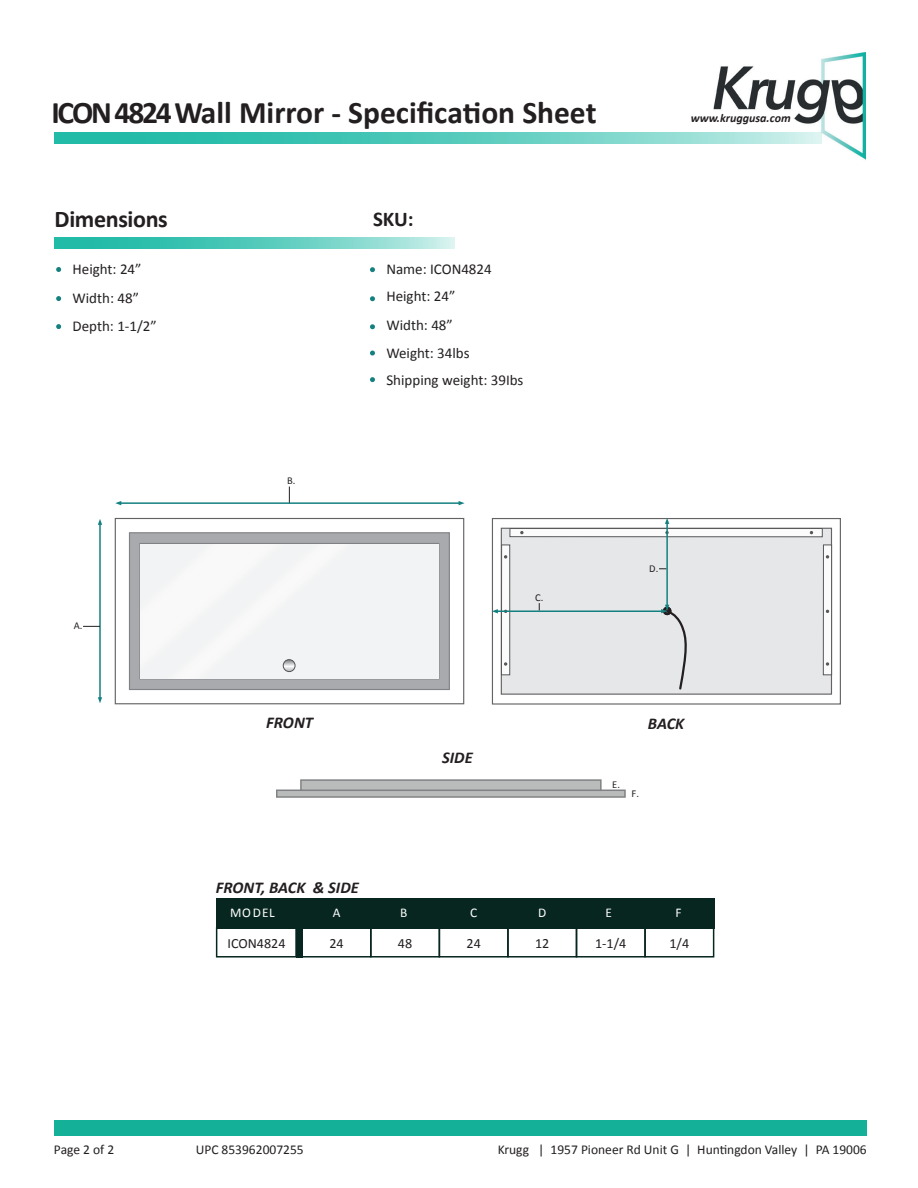
<style>
.page{position:relative;width:918px;height:1188px;background:#fff}
.page>*{position:absolute;margin:0;border:0;box-sizing:border-box;transform-origin:0 0}
.t1{font:700 31.5px "Calibri";color:#231f20}
.t2{font:700 24px "Calibri";letter-spacing:-.015em;color:#231f20}
.t3{font:700 21px "Calibri";color:#231f20}
.t4{font:italic 700 16.5px "Calibri";color:#231f20}
.t5{font:15px/28.5px "Calibri";color:#231f20}
.t6{font:14.1px "Calibri";color:#231f20}
.t7{font:13.5px "Calibri";color:#231f20}
.t8{font:13.35px "Calibri";letter-spacing:.075em;color:#fff}
.t9{font:italic 700 12px "Calibri";color:#231f20}
.t10{font:10.5px "Calibri";color:#231f20}
</style>
<div class="page">
<div style="left:54px;top:1120px;width:813px;height:16px;background:#15b098"></div>
<img style="left:713px;top:52px;width:153px;height:108px">
<svg style="left:55px;top:132px;width:767px;height:11px"></svg>
<div style="left:216px;top:898px;width:498px;height:30px;background:#07261f"></div>
<div style="left:296px;top:922px;width:6px;height:36px;background:#07261f"></div>
<div style="left:216px;top:927px;width:81px;height:31px;border:2px solid #07261f"></div>
<div style="left:301px;top:927px;width:71px;height:31px;border:2px solid #07261f"></div>
<div style="left:370px;top:927px;width:70px;height:31px;border:2px solid #07261f"></div>
<div style="left:439px;top:927px;width:70px;height:31px;border:2px solid #07261f"></div>
<div style="left:507px;top:927px;width:70px;height:31px;border:2px solid #07261f"></div>
<div style="left:576px;top:927px;width:70px;height:31px;border:2px solid #07261f"></div>
<div style="left:644px;top:927px;width:70px;height:31px;border:2px solid #07261f"></div>
<div style="left:115px;top:518px;width:349px;height:186px;border:1px solid #636366"></div>
<svg style="left:128px;top:532px;width:322px;height:158px;fill:#a8aaad"></svg>
<div style="left:141px;top:544px;width:297px;height:134px;background:#f2f3f4"></div>
<svg style="left:283px;top:660px;width:12px;height:12px"></svg>
<div style="left:283px;top:659px;width:12px;height:13px;border:1px solid #535355;border-radius:50%"></div>
<hr style="left:99px;top:524px;width:2px;height:175px;background:#148080">
<svg style="left:98px;top:697px;width:4px;height:6px"></svg>
<svg style="left:98px;top:519px;width:4px;height:6px"></svg>
<svg style="left:83px;top:626px;width:17px;height:1px"></svg>
<div style="left:277px;top:790px;width:348px;height:7px;background:#babbbb"></div>
<div style="left:276px;top:790px;width:350px;height:8px;border:2px solid #808285"></div>
<div style="left:301px;top:780px;width:300px;height:10px;background:#babbbb"></div>
<div style="left:300px;top:779px;width:302px;height:12px;border:2px solid #808285"></div>
<svg style="left:54px;top:238px;width:400px;height:11px"></svg>
<svg style="left:56px;top:267px;width:5px;height:5px"></svg>
<svg style="left:56px;top:296px;width:5px;height:5px"></svg>
<svg style="left:56px;top:324px;width:5px;height:5px"></svg>
<div style="left:492px;top:518px;width:349px;height:187px;border:1px solid #636366"></div>
<div style="left:501px;top:528px;width:330px;height:166px;background:#e6e7e9"></div>
<div style="left:510px;top:529px;width:312px;height:8px;background:#fbfbfc"></div>
<div style="left:509px;top:528px;width:314px;height:9px;border:1px solid #57585a"></div>
<svg style="left:520px;top:531px;width:4px;height:3px"></svg>
<div style="left:501px;top:545px;width:9px;height:130px;background:#fbfbfc"></div>
<div style="left:501px;top:544px;width:9px;height:131px;border:1px solid #57585a"></div>
<svg style="left:504px;top:662px;width:3px;height:4px"></svg>
<svg style="left:504px;top:555px;width:3px;height:4px"></svg>
<div style="left:823px;top:545px;width:9px;height:130px;background:#fbfbfc"></div>
<div style="left:823px;top:544px;width:9px;height:131px;border:1px solid #57585a"></div>
<svg style="left:826px;top:662px;width:3px;height:4px"></svg>
<svg style="left:826px;top:555px;width:5px;height:4px"></svg>
<svg style="left:492px;top:609px;width:6px;height:4px"></svg>
<hr style="left:495px;top:610px;width:169px;height:2px;background:#148080">
<hr style="left:666px;top:522px;width:2px;height:84px;background:#148080">
<svg style="left:661px;top:605px;width:26px;height:85px"></svg>
<svg style="left:665px;top:518px;width:4px;height:6px"></svg>
<svg style="left:289px;top:487px;width:1px;height:15px"></svg>
<svg style="left:459px;top:501px;width:6px;height:4px"></svg>
<hr style="left:118px;top:502px;width:342px;height:2px;background:#148080">
<svg style="left:370px;top:267px;width:5px;height:5px"></svg>
<svg style="left:370px;top:296px;width:5px;height:5px"></svg>
<svg style="left:370px;top:324px;width:5px;height:5px"></svg>
<svg style="left:370px;top:351px;width:5px;height:5px"></svg>
<svg style="left:370px;top:377px;width:5px;height:5px"></svg>
<h1 class="t1" style="left:51px;top:90px;width:547px">ICON 4824 Wall Mirror - Specification Sheet</h1>
<h2 class="t2" style="left:55px;top:202px;width:115px">Dimensions</h2>
<p class="t5" style="left:73px;top:254px;width:86px">Height: 24”<br>Width: 48”<br>Depth: 1-1/2”</p>
<p class="t10" style="left:74px;top:619px;width:10px">A.</p>
<p class="t10" style="left:287px;top:474px;width:10px">B.</p>
<h3 class="t3" style="left:373px;top:204px;width:42px">SKU:</h3>
<p class="t5" style="left:386px;top:255px;width:107px;line-height:27px">Name: ICON4824<br>Height: 24”</p>
<p class="t5" style="left:386px;top:310px;width:85px">Width: 48”<br>Weight: 34lbs</p>
<p class="t5" style="left:386px;top:365px;width:139px">Shipping weight: 39Ibs</p>
<p class="t10" style="left:535px;top:591px;width:10px">C.</p>
<p class="t9" style="left:691px;top:110px;width:101px">www.kruggusa.com</p>
<p class="t10" style="left:649px;top:562px;width:11px">D.</p>
<p class="t4" style="left:266px;top:713px;width:48px">FRONT</p>
<p class="t4" style="left:648px;top:713px;width:38px">BACK</p>
<p class="t4" style="left:442px;top:747px;width:32px">SIDE</p>
<p class="t4" style="left:216px;top:877px;width:144px">FRONT, BACK &amp; SIDE</p>
<p class="t10" style="left:612px;top:778px;width:9px">E.</p>
<p class="t10" style="left:632px;top:787px;width:9px">F.</p>
<p class="t8" style="left:230px;top:905px;width:46px">MODEL</p>
<p class="t8" style="left:333px;top:905px;width:9px">A</p>
<p class="t8" style="left:400px;top:905px;width:9px">B</p>
<p class="t8" style="left:470px;top:905px;width:9px">C</p>
<p class="t8" style="left:538px;top:905px;width:10px">D</p>
<p class="t8" style="left:605px;top:905px;width:8px">E</p>
<p class="t8" style="left:675px;top:905px;width:8px">F</p>
<p class="t6" style="left:227px;top:935px;width:60px">ICON4824</p>
<p class="t6" style="left:329px;top:934px;width:16px">24</p>
<p class="t6" style="left:398px;top:934px;width:16px">48</p>
<p class="t6" style="left:467px;top:934px;width:16px">24</p>
<p class="t6" style="left:535px;top:934px;width:16px">12</p>
<p class="t6" style="left:595px;top:934px;width:33px">1-1/4</p>
<p class="t6" style="left:669px;top:934px;width:21px">1/4</p>
<p class="t7" style="left:54px;top:1141px;width:62px">Page 2 of 2</p>
<p class="t7" style="left:196px;top:1141px;width:110px">UPC 853962007255</p>
<p class="t7" style="left:498px;top:1141px;width:371px">Krugg | 1957 Pioneer Rd Unit G | Huntingdon Valley | PA 19006</p>
</div>
